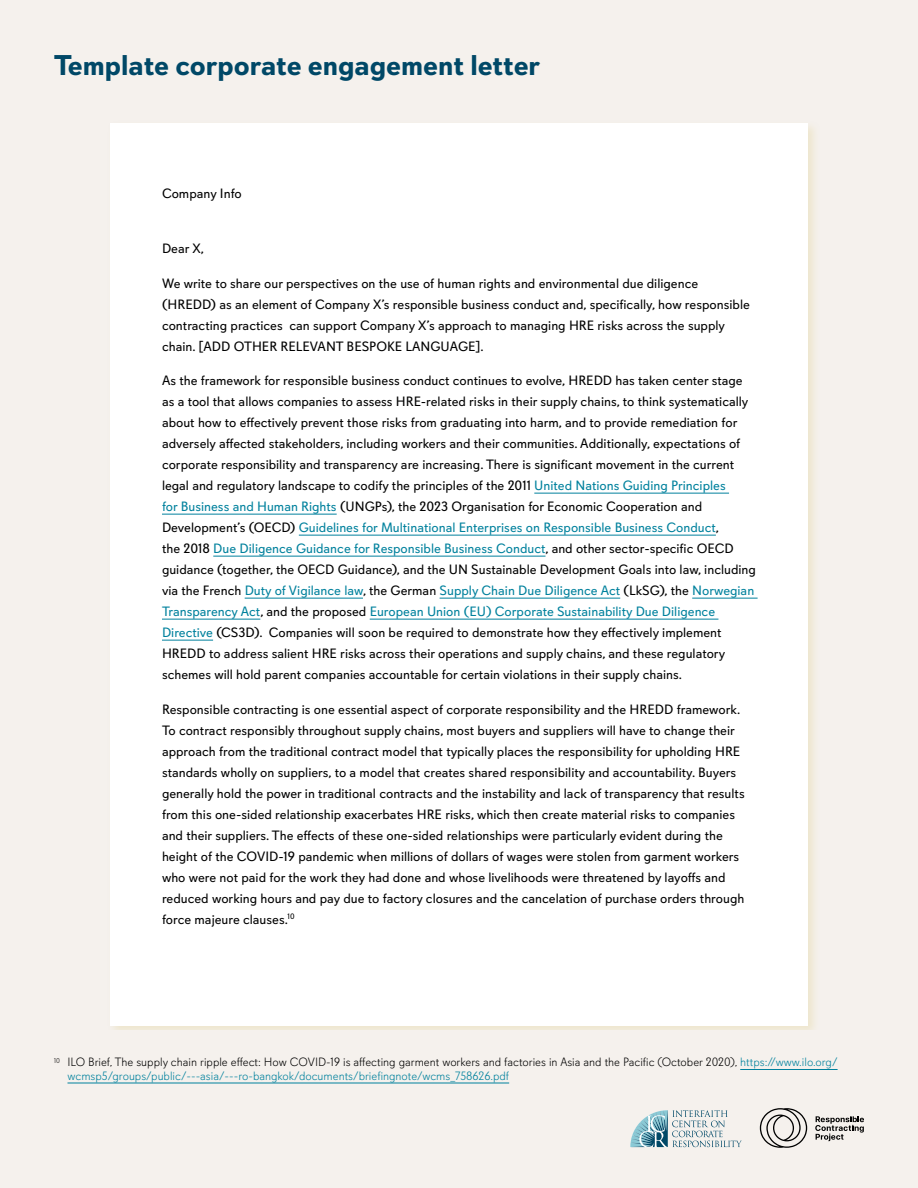
<style>
.page{position:relative;width:918px;height:1188px;background:#f5f1ed}
.page>*{position:absolute;margin:0;border:0;box-sizing:border-box;transform-origin:0 0}
.t1{font:700 28.5px "Davis Sans";color:#004867}
.t2{font:13.5px/21px "Davis Sans";color:#000}
.t3{font:300 12px/13.5px "Davis Sans";color:#000}
.s1{color:#00819d}
</style>
<div class="page">
<div style="left:107px;top:120px;width:713px;height:918px;background:#ece3c4;opacity:.75"></div>
<div style="left:110px;top:123px;width:698px;height:903px;background:#fff"></div>
<svg style="left:630px;top:1110px;width:112px;height:37px"></svg>
<svg style="left:760px;top:1108px;width:47px;height:40px"></svg>
<svg style="left:815px;top:1116px;width:49px;height:25px"></svg>
<hr style="left:534px;top:493px;width:195px;height:1px;background:#00819d">
<hr style="left:162px;top:514px;width:175px;height:1px;background:#00819d">
<hr style="left:299px;top:535px;width:417px;height:1px;background:#00819d">
<hr style="left:213px;top:556px;width:333px;height:1px;background:#00819d">
<hr style="left:245px;top:598px;width:118px;height:1px;background:#00819d">
<hr style="left:440px;top:598px;width:180px;height:1px;background:#00819d">
<hr style="left:692px;top:598px;width:66px;height:1px;background:#00819d">
<hr style="left:162px;top:619px;width:98px;height:1px;background:#00819d">
<hr style="left:370px;top:619px;width:348px;height:1px;background:#00819d">
<hr style="left:162px;top:640px;width:51px;height:1px;background:#00819d">
<hr style="left:740px;top:1069px;width:98px;height:1px;background:#00819d">
<hr style="left:68px;top:1083px;width:441px;height:1px;background:#00819d">
<div style="left:31px;top:1030px;width:843px;height:18px;background:#f5f1ed"></div>
<h1 class="t1" style="left:54px;top:48px;width:488px">Template corporate engagement letter</h1>
<p class="t2" style="left:162px;top:183px;width:81px">Company Info</p>
<p class="t2" style="left:162px;top:238px;width:43px">Dear X,</p>
<p class="t2" style="left:162px;top:273px;width:589px">We write to share our perspectives on the use of human rights and environmental due diligence (HREDD) as an element of Company X’s responsible business conduct and, specifically, how responsible contracting practices can support Company X’s approach to managing HRE risks across the supply chain. [ADD OTHER RELEVANT BESPOKE LANGUAGE].</p>
<p class="t2" style="left:162px;top:370px;width:595px">As the framework for responsible business conduct continues to evolve, HREDD has taken center stage as a tool that allows companies to assess HRE-related risks in their supply chains, to think systematically about how to effectively prevent those risks from graduating into harm, and to provide remediation for adversely affected stakeholders, including workers and their communities. Additionally, expectations of corporate responsibility and transparency are increasing. There is significant movement in the current legal and regulatory landscape to codify the principles of the 2011 <span class="s1">United Nations Guiding Principles<br>for Business and Human Rights</span> (UNGPs), the 2023 Organisation for Economic Cooperation and Development’s (OECD) <span class="s1">Guidelines for Multinational Enterprises on Responsible Business Conduct</span>,<br>the 2018 <span class="s1">Due Diligence Guidance for Responsible Business Conduct</span>, and other sector-specific OECD guidance (together, the OECD Guidance), and the UN Sustainable Development Goals into law, including via the French <span class="s1">Duty of Vigilance law</span>, the German <span class="s1">Supply Chain Due Diligence Act</span> (LkSG), the <span class="s1">Norwegian Transparency Act</span>, and the proposed <span class="s1">European Union (EU) Corporate Sustainability Due Diligence Directive</span> (CS3D). Companies will soon be required to demonstrate how they effectively implement HREDD to address salient HRE risks across their operations and supply chains, and these regulatory schemes will hold parent companies accountable for certain violations in their supply chains.</p>
<p class="t2" style="left:162px;top:699px;width:584px">Responsible contracting is one essential aspect of corporate responsibility and the HREDD framework.<br>To contract responsibly throughout supply chains, most buyers and suppliers will have to change their approach from the traditional contract model that typically places the responsibility for upholding HRE standards wholly on suppliers, to a model that creates shared responsibility and accountability. Buyers generally hold the power in traditional contracts and the instability and lack of transparency that results from this one-sided relationship exacerbates HRE risks, which then create material risks to companies and their suppliers. The effects of these one-sided relationships were particularly evident during the height of the COVID-19 pandemic when millions of dollars of wages were stolen from garment workers who were not paid for the work they had done and whose livelihoods were threatened by layoffs and reduced working hours and pay due to factory closures and the cancelation of purchase orders through force majeure clauses.<sup>10</sup></p>
<p class="t3" style="left:68px;top:1056px;width:772px;text-indent:-14px"><sup>10</sup> ILO Brief, The supply chain ripple effect: How COVID-19 is affecting garment workers and factories in Asia and the Pacific (October 2020), <span class="s1">https://www.ilo.org/ wcmsp5/groups/public/---asia/---ro-bangkok/documents/briefingnote/wcms_758626.pdf</span></p>
</div>
